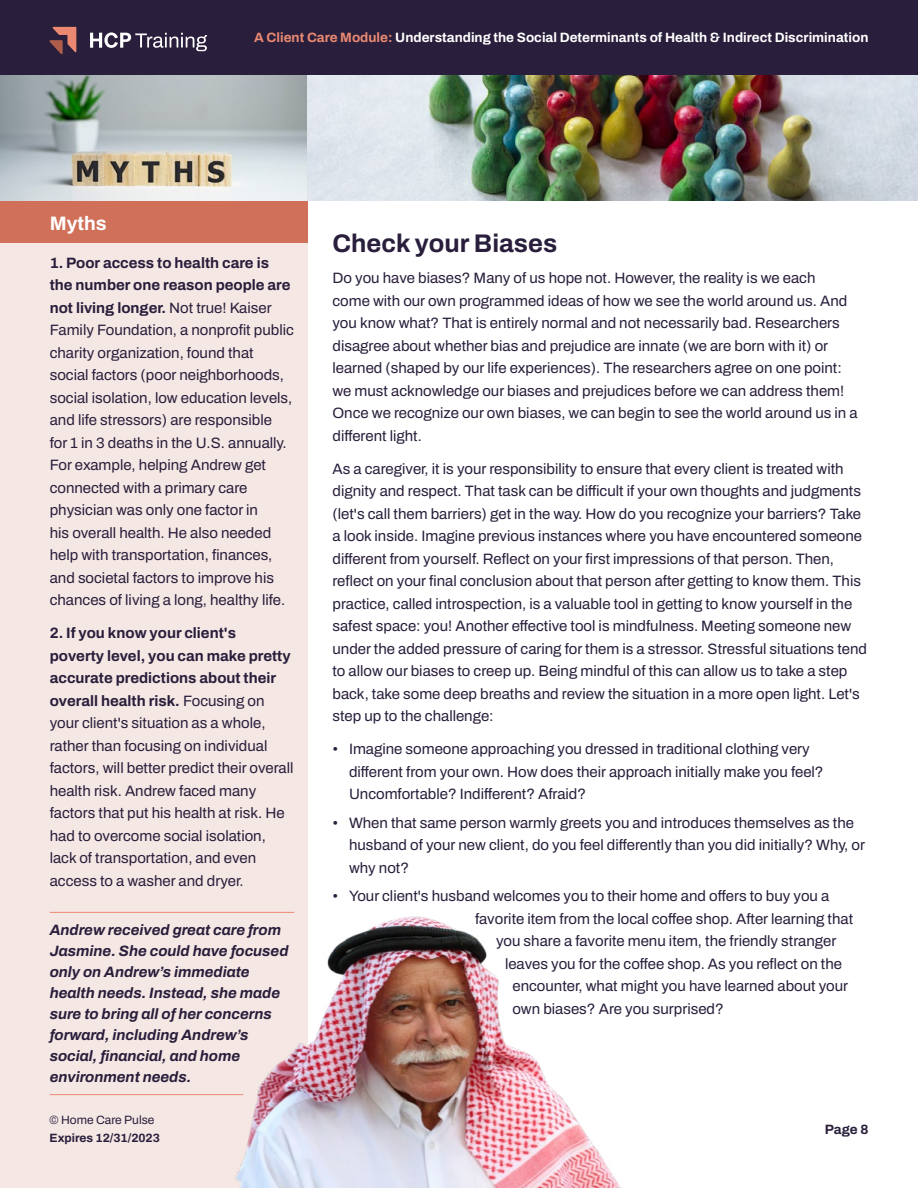
<style>
.page{position:relative;width:918px;height:1188px;background:#fff}
.page>*{position:absolute;margin:0;border:0;box-sizing:border-box;transform-origin:0 0}
.t1{font:700 25.5px "Archivo";color:#291e3b}
.t2{font:700 19.5px "Archivo";color:#fff}
.t3{font:600 15px/22.5px "Archivo";color:#291e3b}
.t4{font:italic 700 15px/21px "Archivo";color:#291e3b}
.t5{font:700 13.5px "Archivo";color:#fff}
.t6{font:700 13.5px "Archivo";color:#291e3b}
.t7{font:700 12px "Archivo";color:#291e3b}
.t8{font:600 12px "Archivo";color:#291e3b}
.s1{color:#ea8972}
.s2{font-weight:700}
</style>
<div class="page">
<div style="left:0;top:241px;width:308px;height:947px;background:#f5e7e4"></div>
<hr style="left:50px;top:912px;width:244px;height:1px;background:#ea8972">
<hr style="left:50px;top:1094px;width:193px;height:1px;background:#ea8972">
<div style="left:0;top:199px;width:308px;height:44px;background:#d07059"></div>
<img style="left:0;top:75px;width:308px;height:126px">
<img style="left:308px;top:75px;width:610px;height:126px">
<img style="left:180px;top:911px;width:441px;height:277px">
<div style="left:0;top:0;width:918px;height:75px;background:#291e3b"></div>
<svg style="left:50px;top:27px;width:26px;height:27px"></svg>
<svg style="left:90px;top:32px;width:117px;height:19px"></svg>
<p class="t5" style="left:254px;top:27px;width:616px"><span class="s1">A Client Care Module:</span> Understanding the Social Determinants of Health &amp; Indirect Discrimination</p>
<h2 class="t2" style="left:50px;top:208px;width:58px">Myths</h2>
<p class="t3" style="left:50px;top:251px;width:246px"><span class="s2">1. Poor access to health care is the number one reason people are not living longer.</span> Not true! Kaiser Family Foundation, a nonprofit public charity organization, found that social factors (poor neighborhoods, social isolation, low education levels, and life stressors) are responsible<br>for 1 in 3 deaths in the U.S. annually.<br>For example, helping Andrew get connected with a primary care physician was only one factor in<br>his overall health. He also needed help with transportation, finances, and societal factors to improve his chances of living a long, healthy life.</p>
<p class="t3" style="left:50px;top:622px;width:245px"><span class="s2">2. If you know your client's poverty level, you can make pretty accurate predictions about their overall health risk.</span> Focusing on your client's situation as a whole, rather than focusing on individual factors, will better predict their overall health risk. Andrew faced many factors that put his health at risk. He had to overcome social isolation, lack of transportation, and even access to a washer and dryer.</p>
<p class="t4" style="left:50px;top:920px;width:240px">Andrew received great care from<br>Jasmine. She could have focused only on Andrew’s immediate health needs. Instead, she made sure to bring all of her concerns forward, including Andrew’s social, financial, and home environment needs.</p>
<p class="t8" style="left:50px;top:1111px;width:106px">© Home Care Pulse</p>
<p class="t7" style="left:50px;top:1129px;width:112px">Expires 12/31/2023</p>
<h1 class="t1" style="left:333px;top:224px;width:226px">Check your Biases</h1>
<p class="t3" style="left:333px;top:267px;width:527px">Do you have biases? Many of us hope not. However, the reality is we each<br>come with our own programmed ideas of how we see the world around us. And you know what? That is entirely normal and not necessarily bad. Researchers disagree about whether bias and prejudice are innate (we are born with it) or learned (shaped by our life experiences). The researchers agree on one point: we must acknowledge our biases and prejudices before we can address them!<br>Once we recognize our own biases, we can begin to see the world around us in a different light.</p>
<p class="t3" style="left:333px;top:457px;width:536px">As a caregiver, it is your responsibility to ensure that every client is treated with dignity and respect. That task can be difficult if your own thoughts and judgments (let's call them barriers) get in the way. How do you recognize your barriers? Take a look inside. Imagine previous instances where you have encountered someone different from yourself. Reflect on your first impressions of that person. Then, reflect on your final conclusion about that person after getting to know them. This practice, called introspection, is a valuable tool in getting to know yourself in the safest space: you! Another effective tool is mindfulness. Meeting someone new under the added pressure of caring for them is a stressor. Stressful situations tend to allow our biases to creep up. Being mindful of this can allow us to take a step back, take some deep breaths and review the situation in a more open light. Let's step up to the challenge:</p>
<p class="t3" style="left:349px;top:738px;width:476px;text-indent:-16px">• Imagine someone approaching you dressed in traditional clothing very different from your own. How does their approach initially make you feel?<br>Uncomfortable? Indifferent? Afraid?</p>
<p class="t3" style="left:349px;top:811px;width:518px;text-indent:-16px">• When that same person warmly greets you and introduces themselves as the husband of your new client, do you feel differently than you did initially? Why, or why not?</p>
<p class="t3" style="left:333px;top:885px;width:498px">• Your client's husband welcomes you to their home and offers to buy you a</p>
<p class="t3" style="left:475px;top:907px;width:380px">favorite item from the local coffee shop. After learning that</p>
<p class="t3" style="left:496px;top:930px;width:342px">you share a favorite menu item, the friendly stranger</p>
<p class="t3" style="left:505px;top:952px;width:339px">leaves you for the coffee shop. As you reflect on the</p>
<p class="t3" style="left:513px;top:975px;width:337px">encounter, what might you have learned about your</p>
<p class="t3" style="left:513px;top:997px;width:213px">own biases? Are you surprised?</p>
<p class="t6" style="left:825px;top:1119px;width:45px">Page 8</p>
</div>
